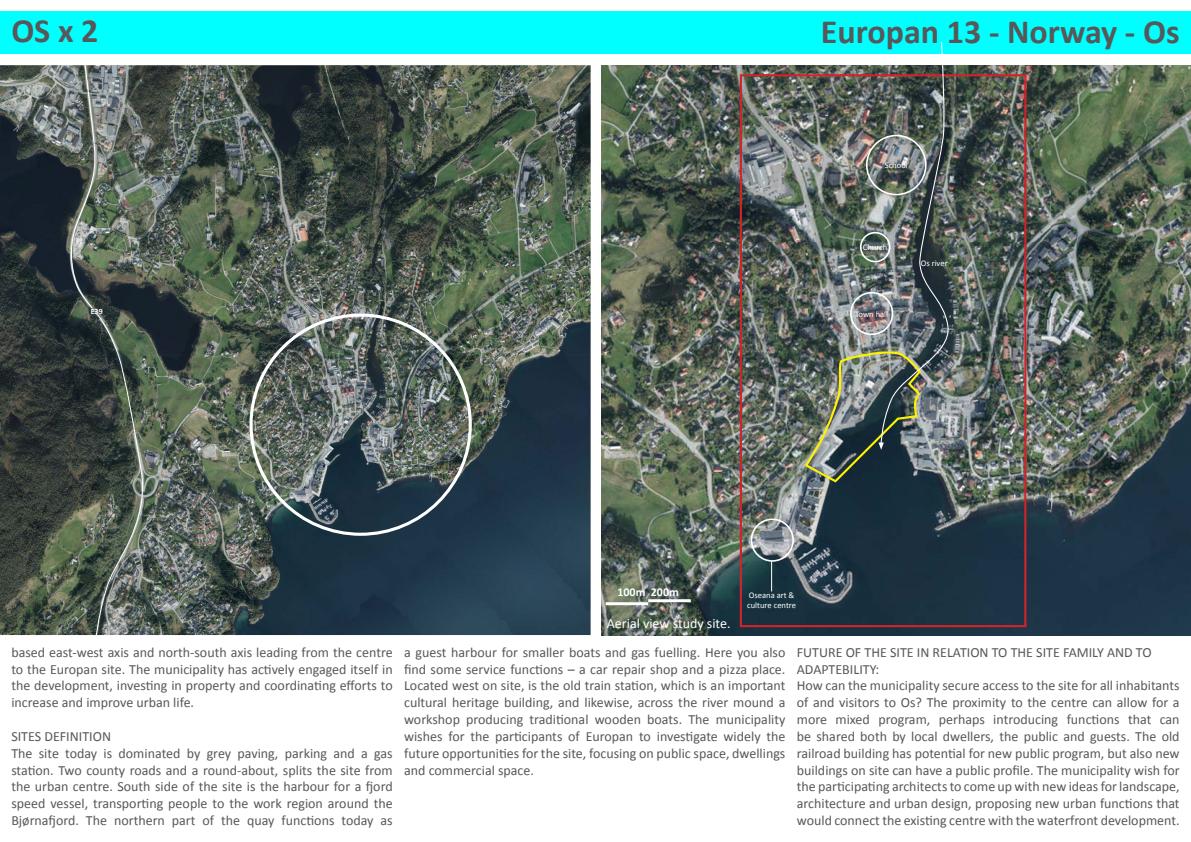
<style>
.page{position:relative;width:1191px;height:842px;background:#fff}
.page>*{position:absolute;margin:0;border:0;box-sizing:border-box;transform-origin:0 0}
.t1{font:700 34px "Calibri";color:#57585a}
.t2{font:700 33.9px "Calibri";color:#57585a}
.t3{font:14px/16.8px "Calibri";color:#57585a;text-align:justify}
.t4{font:14px "Calibri";color:#fff}
.t5{font:700 12px "Calibri";color:#fff}
.t6{font:8.6px/10.3px "Calibri";color:#fff}
.t7{font:700 8px "Calibri";color:#fff}
</style>
<div class="page">
<div style="left:0;top:11px;width:1191px;height:43px;background:#0ff"></div>
<img style="left:601px;top:65px;width:590px;height:570px">
<img style="left:0;top:65px;width:590px;height:570px">
<hr style="left:605px;top:602px;width:43px;height:3px;background:#fff">
<hr style="left:648px;top:599px;width:43px;height:3px;background:#fff">
<div style="left:740px;top:74px;width:286px;height:553px;border:2px solid #d1232a"></div>
<div style="left:750px;top:518px;width:44px;height:44px;border:2px solid #fff;border-radius:50%"></div>
<hr style="left:771px;top:561px;width:1px;height:30px;background:#fff">
<img style="left:803px;top:42px;width:150px;height:442px">
<svg style="left:67px;top:65px;width:81px;height:570px;background:#545d55"></svg>
<p class="t2" style="left:11px;top:10px;width:89px">OS x 2</p>
<p class="t7" style="left:91px;top:306px;width:14px">E39</p>
<p class="t1" style="left:821px;top:10px;width:360px">Europan 13 - Norway - Os</p>
<p class="t6" style="left:884px;top:160px;width:25px">School</p>
<p class="t6" style="left:862px;top:242px;width:26px">Church</p>
<p class="t6" style="left:855px;top:309px;width:35px">Town hall</p>
<p class="t6" style="left:920px;top:258px;width:28px">Os river</p>
<p class="t3" style="left:11px;top:644px;width:383px">based east-west axis and north-south axis leading from the centre to the Europan site. The municipality has actively engaged itself in the development, investing in property and coordinating efforts to increase and improve urban life.</p>
<p class="t3" style="left:11px;top:728px;width:101px">SITES DEFINITION</p>
<p class="t3" style="left:11px;top:745px;width:383px">The site today is dominated by grey paving, parking and a gas station. Two county roads and a round-about, splits the site from the urban centre. South side of the site is the harbour for a fjord speed vessel, transporting people to the work region around the Bjørnafjord. The northern part of the quay functions today as</p>
<p class="t5" style="left:617px;top:585px;width:63px">100m 200m</p>
<p class="t4" style="left:607px;top:614px;width:125px">Aerial view study site.</p>
<p class="t6" style="left:747px;top:590px;width:50px">Oseana art &amp; culture centre</p>
<p class="t3" style="left:404px;top:644px;width:383px">a guest harbour for smaller boats and gas fuelling. Here you also find some service functions – a car repair shop and a pizza place.<br>Located west on site, is the old train station, which is an important cultural heritage building, and likewise, across the river mound a workshop producing traditional wooden boats. The municipality wishes for the participants of Europan to investigate widely the future opportunities for the site, focusing on public space, dwellings and commercial space.</p>
<p class="t3" style="left:797px;top:644px;width:356px">FUTURE OF THE SITE IN RELATION TO THE SITE FAMILY AND TO</p>
<p class="t3" style="left:797px;top:661px;width:84px">ADAPTEBILITY:</p>
<p class="t3" style="left:797px;top:677px;width:384px">How can the municipality secure access to the site for all inhabitants of and visitors to Os? The proximity to the centre can allow for a more mixed program, perhaps introducing functions that can be shared both by local dwellers, the public and guests. The old railroad building has potential for new public program, but also new buildings on site can have a public profile. The municipality wish for the participating architects to come up with new ideas for landscape, architecture and urban design, proposing new urban functions that would connect the existing centre with the waterfront development.</p>
</div>
